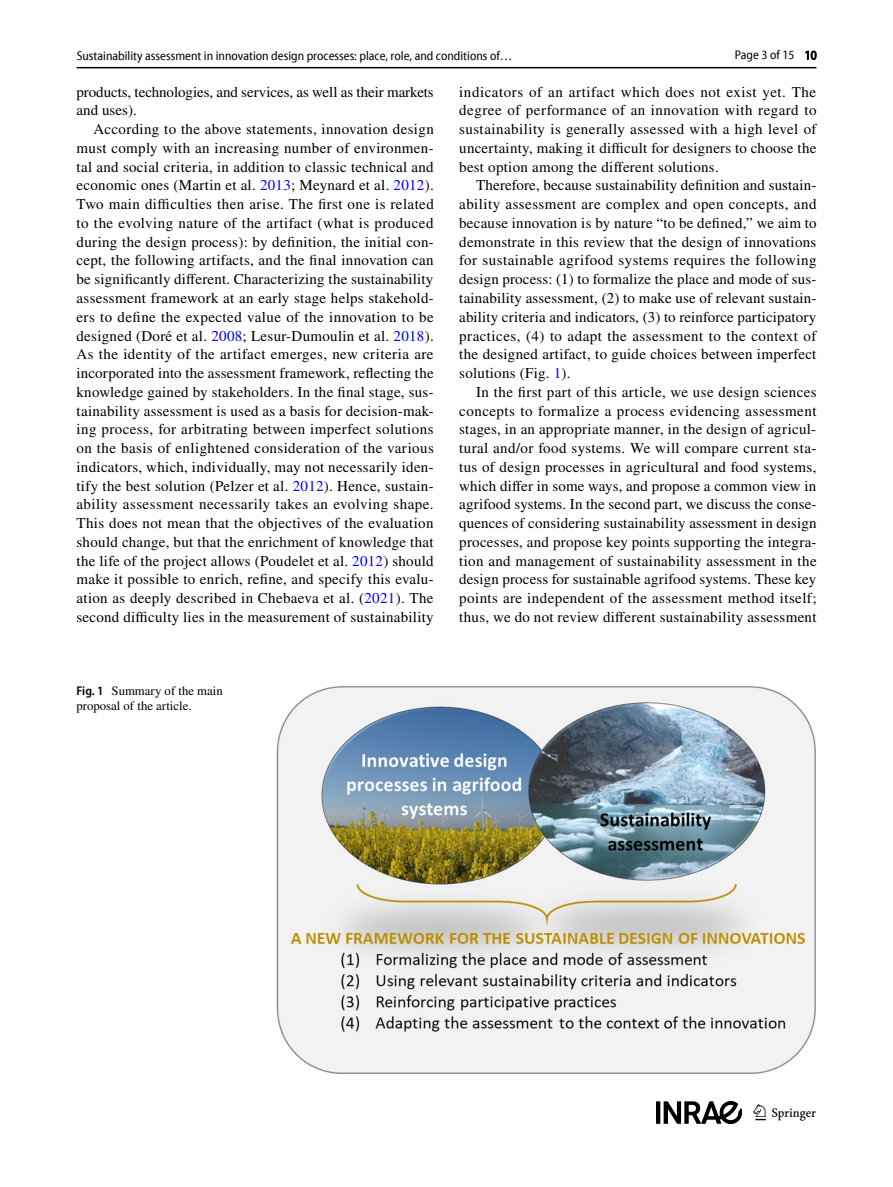
<style>
.page{position:relative;width:893px;height:1187px;background:#fff}
.page>*{position:absolute;margin:0;border:0;box-sizing:border-box;transform-origin:0 0}
.t1{font:22.5px "Springnew Regular 3";color:#000}
.t2{font:15px/18.8px "STIX";letter-spacing:.015em;color:#000;text-align:justify}
.t3{font:15px/18.8px "STIX";letter-spacing:-.005em;color:#000}
.t4{font:semi-condensed 12.75px "Myriad Pro Unic";color:#000}
.t5{font:12.75px/15px "STIX";color:#000}
.s1{color:#00f}
.s2{font-family:"Myriad Pro";font-weight:600;font-stretch:semi-condensed}
</style>
<div class="page">
<hr style="left:77px;top:67px;width:739px;height:1px;background:#000">
<img style="left:656px;top:1101px;width:85px;height:22px">
<img style="left:276px;top:686px;width:540px;height:387px">
<p class="t4" style="left:77px;top:51px;width:437px">Sustainability assessment in innovation design processes: place, role, and conditions of…</p>
<p class="t4" style="left:735px;top:50px;width:83px">Page 3 of 15 10</p>
<p class="t3" style="left:77px;top:83px;width:359px">products, technologies, and services, as well as their markets and uses).</p>
<p class="t2" style="left:77px;top:121px;width:359px;text-indent:17px">According to the above statements, innovation design must comply with an increasing number of environmen&shy;tal and social criteria, in addition to classic technical and economic ones (Martin et al. <span class="s1">2013</span>; Meynard et al. <span class="s1">2012</span>).<br>Two main difficulties then arise. The first one is related to the evolving nature of the artifact (what is produced during the design process): by definition, the initial con&shy;cept, the following artifacts, and the final innovation can be significantly different. Characterizing the sustainability assessment framework at an early stage helps stakehold&shy;ers to define the expected value of the innovation to be designed (Doré et al. <span class="s1">2008</span>; Lesur-Dumoulin et al. <span class="s1">2018</span>).<br>As the identity of the artifact emerges, new criteria are incorporated into the assessment framework, reflecting the knowledge gained by stakeholders. In the final stage, sus&shy;tainability assessment is used as a basis for decision-mak&shy;ing process, for arbitrating between imperfect solutions on the basis of enlightened consideration of the various indicators, which, individually, may not necessarily iden&shy;tify the best solution (Pelzer et al. <span class="s1">2012</span>). Hence, sustain&shy;ability assessment necessarily takes an evolving shape.<br>This does not mean that the objectives of the evaluation should change, but that the enrichment of knowledge that the life of the project allows (Poudelet et al. <span class="s1">2012</span>) should make it possible to enrich, refine, and specify this evalu&shy;ation as deeply described in Chebaeva et al. (<span class="s1">2021</span>). The second difficulty lies in the measurement of sustainability</p>
<p class="t5" style="left:77px;top:683px;width:148px"><span class="s2">Fig. 1</span> Summary of the main proposal of the article.</p>
<p class="t2" style="left:459px;top:83px;width:359px">indicators of an artifact which does not exist yet. The degree of performance of an innovation with regard to sustainability is generally assessed with a high level of uncertainty, making it difficult for designers to choose the best option among the different solutions.</p>
<p class="t2" style="left:459px;top:177px;width:359px;text-indent:17px">Therefore, because sustainability definition and sustain&shy;ability assessment are complex and open concepts, and because innovation is by nature “to be defined,” we aim to demonstrate in this review that the design of innovations for sustainable agrifood systems requires the following design process: (1) to formalize the place and mode of sus&shy;tainability assessment, (2) to make use of relevant sustain&shy;ability criteria and indicators, (3) to reinforce participatory practices, (4) to adapt the assessment to the context of the designed artifact, to guide choices between imperfect solutions (Fig. <span class="s1">1</span>).</p>
<p class="t2" style="left:459px;top:383px;width:359px;text-indent:17px">In the first part of this article, we use design sciences concepts to formalize a process evidencing assessment stages, in an appropriate manner, in the design of agricul&shy;tural and/or food systems. We will compare current sta&shy;tus of design processes in agricultural and food systems, which differ in some ways, and propose a common view in agrifood systems. In the second part, we discuss the conse&shy;quences of considering sustainability assessment in design processes, and propose key points supporting the integra&shy;tion and management of sustainability assessment in the design process for sustainable agrifood systems. These key points are independent of the assessment method itself; thus, we do not review different sustainability assessment</p>
<h1 class="t1" style="left:755px;top:1104px;width:62px">1 3</h1>
</div>
